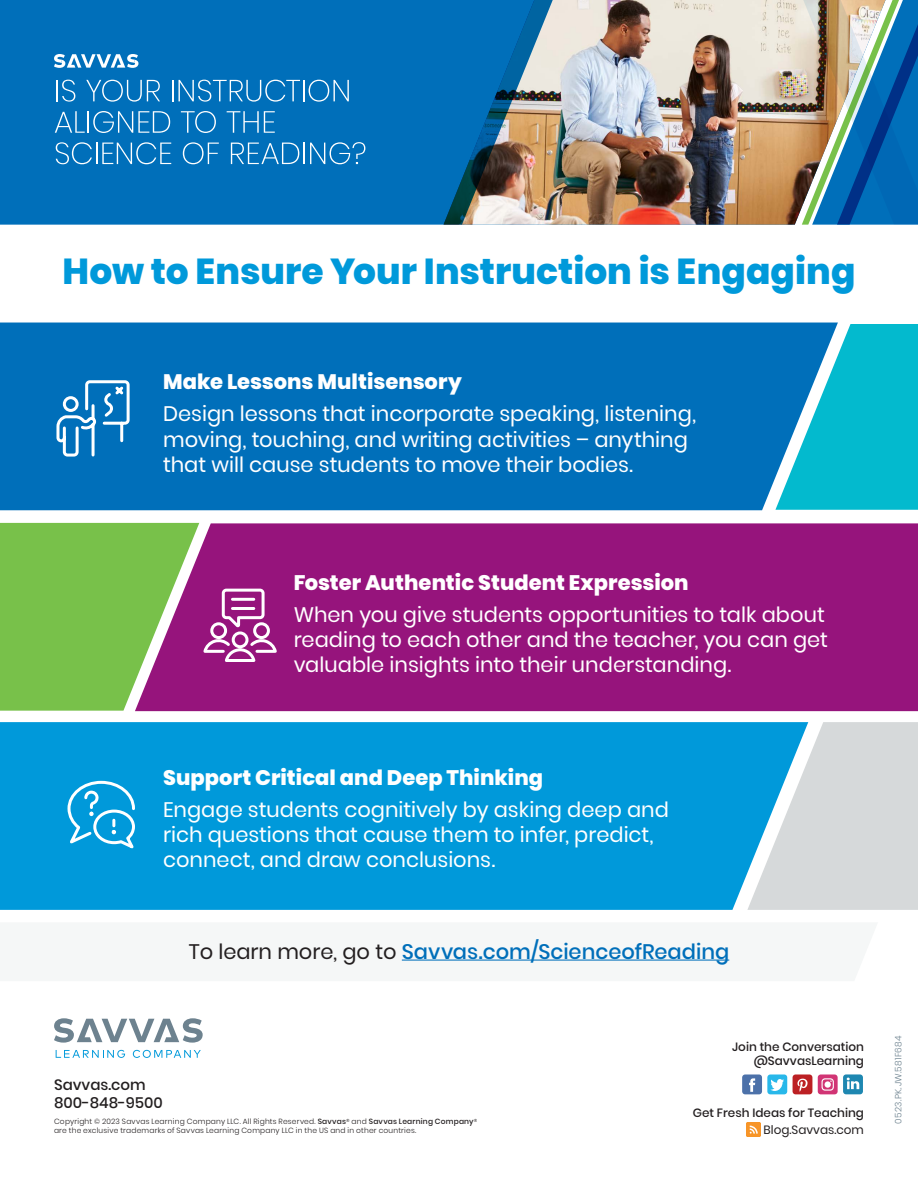
<style>
.page{position:relative;width:918px;height:1188px;background:#fff}
.page>*{position:absolute;margin:0;border:0;box-sizing:border-box;transform-origin:0 0}
.t1{font:800 36px "Poppins";color:#0099da}
.t2{font:21px/25.2px "Poppins";color:#fff}
.t3{font:800 21px "Poppins";letter-spacing:.005em;color:#fff}
.t4{font:500 21px "Poppins";color:#006fba}
.t5{font:500 15px/18px "Poppins";color:#231f20}
.t6{font:500 12px/14.4px "Poppins";color:#231f20;text-align:right}
.t7{font:12px "Poppins";color:#231f20}
.t8{font:300 9px "Poppins";letter-spacing:.03em;color:#6d828f}
.t9{font:300 7.5px/9px "Poppins";letter-spacing:.03em;color:#231f20}
.s1{font-weight:400;color:#231f20}
.s2{font-weight:500}
</style>
<div class="page">
<svg style="left:742px;top:1074px;width:45px;height:20px"></svg>
<svg style="left:793px;top:1074px;width:19px;height:20px"></svg>
<svg style="left:818px;top:1074px;width:45px;height:20px"></svg>
<svg style="left:746px;top:1122px;width:14px;height:15px"></svg>
<svg style="left:54px;top:1018px;width:149px;height:25px"></svg>
<svg style="left:56px;top:1050px;width:69px;height:8px"></svg>
<svg style="left:133px;top:1050px;width:68px;height:8px"></svg>
<svg style="left:401px;top:959px;width:329px;height:2px"></svg>
<img style="left:558px;top:0;width:240px;height:225px">
<svg style="left:0;top:0;width:558px;height:225px;fill:#006fba"></svg>
<svg style="left:54px;top:54px;width:84px;height:14px"></svg>
<hr style="left:56px;top:80px;width:2px;height:21px;background:#fff">
<svg style="left:62px;top:80px;width:13px;height:22px"></svg>
<svg style="left:86px;top:80px;width:74px;height:22px"></svg>
<svg style="left:172px;top:80px;width:1px;height:21px"></svg>
<svg style="left:179px;top:80px;width:170px;height:22px"></svg>
<svg style="left:55px;top:111px;width:115px;height:22px"></svg>
<svg style="left:181px;top:111px;width:35px;height:22px"></svg>
<svg style="left:227px;top:111px;width:48px;height:22px"></svg>
<svg style="left:56px;top:142px;width:115px;height:22px"></svg>
<svg style="left:183px;top:142px;width:36px;height:22px"></svg>
<svg style="left:231px;top:142px;width:134px;height:22px"></svg>
<img style="left:798px;top:0;width:120px;height:225px">
<hr style="left:402px;top:960px;width:327px;height:1px;background:#006fba">
<div style="left:0;top:323px;width:838px;height:187px;background:#006fba"></div>
<svg style="left:775px;top:324px;width:143px;height:186px"></svg>
<div style="left:279px;top:523px;width:639px;height:188px;background:#96147c"></div>
<div style="left:0;top:722px;width:747px;height:188px;background:#0099da"></div>
<svg style="left:747px;top:722px;width:171px;height:188px"></svg>
<svg style="left:65px;top:779px;width:74px;height:74px"></svg>
<svg style="left:55px;top:379px;width:76px;height:79px"></svg>
<svg style="left:0;top:523px;width:279px;height:188px"></svg>
<p class="t1" style="left:63px;top:251px;width:794px">How to Ensure Your Instruction is Engaging</p>
<p class="t3" style="left:163px;top:370px;width:300px">Make Lessons Multisensory</p>
<p class="t2" style="left:163px;top:402px;width:535px">Design lessons that incorporate speaking, listening, moving, touching, and writing activities – anything that will cause students to move their bodies.</p>
<p class="t3" style="left:294px;top:570px;width:396px">Foster Authentic Student Expression</p>
<p class="t2" style="left:294px;top:602px;width:536px">When you give students opportunities to talk about reading to each other and the teacher, you can get valuable insights into their understanding.</p>
<p class="t3" style="left:163px;top:766px;width:382px">Support Critical and Deep Thinking</p>
<p class="t2" style="left:163px;top:797px;width:507px">Engage students cognitively by asking deep and rich questions that cause them to infer, predict, connect, and draw conclusions.</p>
<p class="t4" style="left:189px;top:939px;width:542px"><span class="s1">To learn more, go to</span> Savvas.com/ScienceofReading</p>
<p class="t5" style="left:54px;top:1076px;width:110px">Savvas.com<br>800-848-9500</p>
<p class="t9" style="left:54px;top:1117px;width:425px">Copyright © 2023 Savvas Learning Company LLC. All Rights Reserved. <span class="s2">Savvas</span><sup>®</sup> and <span class="s2">Savvas Learning Company</span><sup>® </sup>are the exclusive trademarks of Savvas Learning Company LLC in the US and in other countries.</p>
<p class="t6" style="left:732px;top:1040px;width:133px">Join the Conversation @SavvasLearning</p>
<p class="t6" style="left:693px;top:1105px;width:173px">Get Fresh Ideas for Teaching</p>
<p class="t7" style="left:764px;top:1123px;width:102px">Blog.Savvas.com</p>
<p class="t8" style="left:893px;top:1124px;width:90px;rotate:-90deg">0523.PK.JW.581F684</p>
</div>
